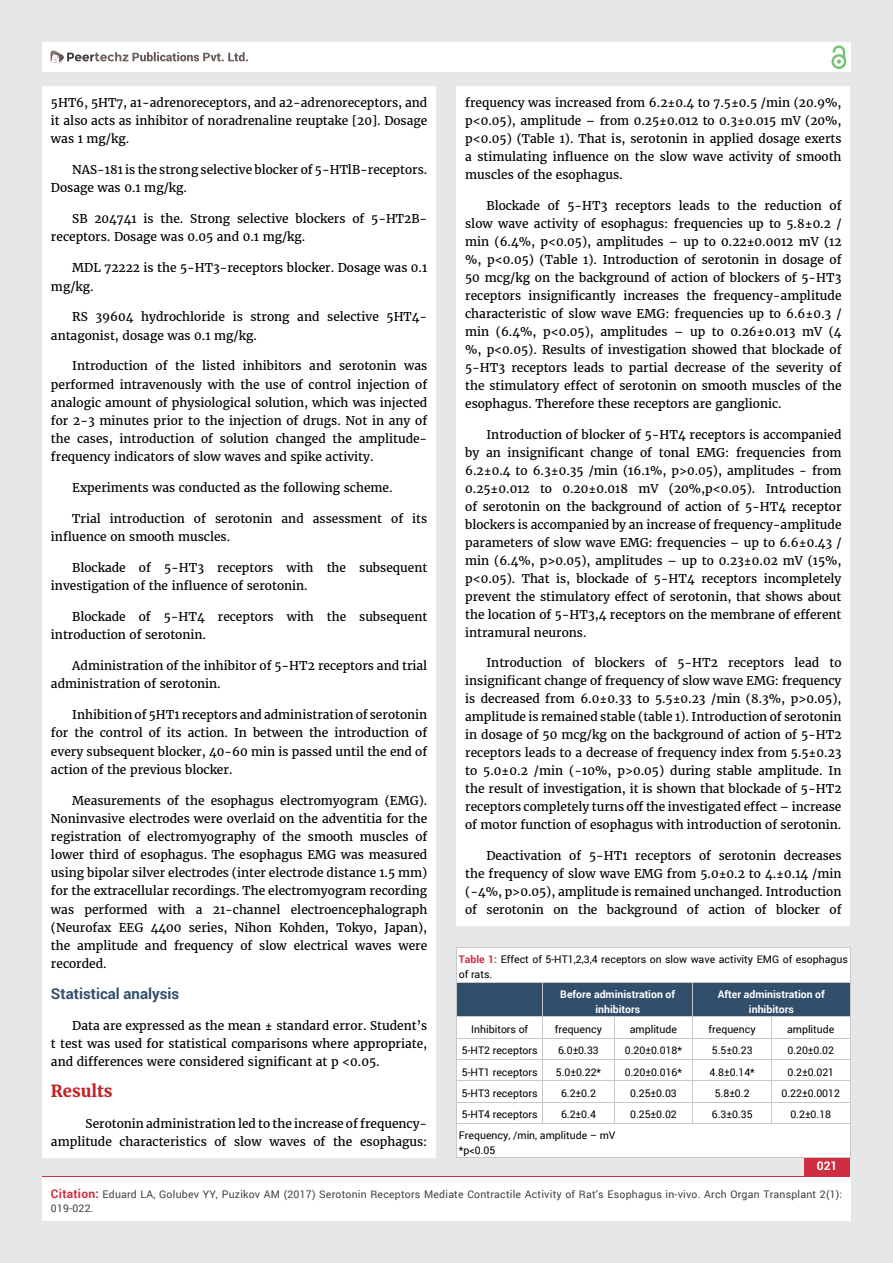
<style>
.page{position:relative;width:893px;height:1263px;background:#e6e7e8}
.page>*{position:absolute;margin:0;border:0;box-sizing:border-box;transform-origin:0 0}
.t1{font:700 16.5px "Merriweather";color:#c32127}
.t2{font:700 15px "Roboto";color:#314e6b}
.t3{font:12px/18px "Merriweather";color:#000;text-align:justify}
.t4{font:700 12px "Roboto";color:#fff}
.t5{font:10.5px/15px "Roboto";color:#000}
.t6{font:10.5px/13.5px "Roboto";letter-spacing:.02em;color:#414042}
.t7{font:700 10.5px/15px "Roboto";color:#fff;text-align:center}
.s1{font-weight:700;color:#cf2e41}
.s2{font-weight:700;font-size:12px;color:#cf2e41}
</style>
<div class="page">
<div style="left:42px;top:43px;width:808px;height:29px;background:#fff"></div>
<div style="left:831px;top:54px;width:15px;height:15px;border:2px solid #74c273;border-radius:50%"></div>
<svg style="left:831px;top:45px;width:15px;height:19px"></svg>
<div style="left:804px;top:1157px;width:46px;height:43px;background:#cf2e41"></div>
<svg style="left:49px;top:50px;width:199px;height:14px"></svg>
<div style="left:42px;top:1177px;width:809px;height:43px;background:#fff"></div>
<div style="left:42px;top:87px;width:394px;height:1071px;background:#fff"></div>
<div style="left:457px;top:87px;width:393px;height:839px;background:#fff"></div>
<div style="left:457px;top:949px;width:393px;height:209px;background:#fff"></div>
<hr style="left:457px;top:948px;width:86px;height:1px;background:#c7c8ca">
<hr style="left:543px;top:948px;width:307px;height:1px;background:#c7c8ca">
<hr style="left:850px;top:948px;width:1px;height:34px;background:#c7c8ca">
<svg style="left:457px;top:982px;width:394px;height:141px;background:#ccd2d9"></svg>
<hr style="left:850px;top:1123px;width:1px;height:35px;background:#c7c8ca">
<hr style="left:457px;top:1158px;width:393px;height:1px;background:#c7c8ca">
<p class="t3" style="left:51px;top:94px;width:378px">5HT6, 5HT7, а1-adrenoreceptors, and а2-adrenoreceptors, and it also acts as inhibitor of noradrenaline reuptake [20]. Dosage was 1 mg/kg.</p>
<p class="t3" style="left:51px;top:161px;width:378px;text-indent:21px">NAS-181 is the strong selective blocker of 5-HTlB-receptors.<br>Dosage was 0.1 mg/kg.</p>
<p class="t3" style="left:51px;top:210px;width:378px;text-indent:21px">SB 204741 is the. Strong selective blockers of 5-HT2B&shy;receptors. Dosage was 0.05 and 0.1 mg/kg.</p>
<p class="t3" style="left:51px;top:259px;width:378px;text-indent:21px">MDL 72222 is the 5-HT3-receptors blocker. Dosage was 0.1 mg/kg.</p>
<p class="t3" style="left:51px;top:308px;width:378px;text-indent:21px">RS 39604 hydrochloride is strong and selective 5HT4- antagonist, dosage was 0.1 mg/kg.</p>
<p class="t3" style="left:51px;top:357px;width:378px;text-indent:21px">Introduction of the listed inhibitors and serotonin was performed intravenously with the use of control injection of analogic amount of physiological solution, which was injected for 2-3 minutes prior to the injection of drugs. Not in any of the cases, introduction of solution changed the amplitude&shy;frequency indicators of slow waves and spike activity.</p>
<p class="t3" style="left:72px;top:479px;width:322px">Experiments was conducted as the following scheme.</p>
<p class="t3" style="left:51px;top:510px;width:378px;text-indent:21px">Trial introduction of serotonin and assessment of its influence on smooth muscles.</p>
<p class="t3" style="left:51px;top:559px;width:378px;text-indent:21px">Blockade of 5-НТ3 receptors with the subsequent investigation of the influence of serotonin.</p>
<p class="t3" style="left:51px;top:608px;width:378px;text-indent:21px">Blockade of 5-НТ4 receptors with the subsequent introduction of serotonin.</p>
<p class="t3" style="left:51px;top:657px;width:378px;text-indent:21px">Administration of the inhibitor of 5-НТ2 receptors and trial administration of serotonin.</p>
<p class="t3" style="left:51px;top:706px;width:378px;text-indent:21px">Inhibition of 5НТ1 receptors and administration of serotonin for the control of its action. In between the introduction of every subsequent blocker, 40-60 min is passed until the end of action of the previous blocker.</p>
<p class="t3" style="left:51px;top:791px;width:378px;text-indent:21px">Measurements of the esophagus electromyogram (EMG).<br>Noninvasive electrodes were overlaid on the adventitia for the registration of electromyography of the smooth muscles of lower third of esophagus. The esophagus EMG was measured using bipolar silver electrodes (inter electrode distance 1.5 mm) for the extracellular recordings. The electromyogram recording was performed with a 21-channel electroencephalograph (Neurofax EEG 4400 series, Nihon Kohden, Tokyo, Japan), the amplitude and frequency of slow electrical waves were recorded.</p>
<p class="t2" style="left:51px;top:983px;width:130px">Statistical analysis</p>
<p class="t3" style="left:51px;top:1016px;width:378px;text-indent:21px">Data are expressed as the mean ± standard error. Student’s t test was used for statistical comparisons where appropriate, and differences were considered significant at p &lt;0.05.</p>
<h1 class="t1" style="left:51px;top:1081px;width:63px">Results</h1>
<p class="t3" style="left:51px;top:1115px;width:378px;text-align:right">Serotonin administration led to the increase of frequency&shy;amplitude characteristics of slow waves of the esophagus:</p>
<p class="t3" style="left:465px;top:94px;width:378px">frequency was increased from 6.2±0.4 to 7.5±0.5 /min (20.9%, р&lt;0.05), amplitude – from 0.25±0.012 to 0.3±0.015 mV (20%, р&lt;0.05) (Table 1). That is, serotonin in applied dosage exerts a stimulating influence on the slow wave activity of smooth muscles of the esophagus.</p>
<p class="t3" style="left:465px;top:197px;width:378px;text-indent:21px">Blockade of 5-НТ3 receptors leads to the reduction of slow wave activity of esophagus: frequencies up to 5.8±0.2 / min (6.4%, р&lt;0.05), amplitudes – up to 0.22±0.0012 mV (12 %, р&lt;0.05) (Table 1). Introduction of serotonin in dosage of 50 mcg/kg on the background of action of blockers of 5-НТ3 receptors insignificantly increases the frequency-amplitude characteristic of slow wave EMG: frequencies up to 6.6±0.3 / min (6.4%, р&lt;0.05), amplitudes – up to 0.26±0.013 mV (4 %, р&lt;0.05). Results of investigation showed that blockade of 5-НТ3 receptors leads to partial decrease of the severity of the stimulatory effect of serotonin on smooth muscles of the esophagus. Therefore these receptors are ganglionic.</p>
<p class="t3" style="left:465px;top:425px;width:378px;text-indent:21px">Introduction of blocker of 5-НТ4 receptors is accompanied by an insignificant change of tonal EMG: frequencies from 6.2±0.4 to 6.3±0.35 /min (16.1%, р&gt;0.05), amplitudes - from 0.25±0.012 to 0.20±0.018 mV (20%,p&lt;0.05). Introduction of serotonin on the background of action of 5-НТ4 receptor blockers is accompanied by an increase of frequency-amplitude parameters of slow wave EMG: frequencies – up to 6.6±0.43 / min (6.4%, р&gt;0.05), amplitudes – up to 0.23±0.02 mV (15%, р&lt;0.05). That is, blockade of 5-НТ4 receptors incompletely prevent the stimulatory effect of serotonin, that shows about the location of 5-НТ3,4 receptors on the membrane of efferent intramural neurons.</p>
<p class="t3" style="left:465px;top:654px;width:378px;text-indent:21px">Introduction of blockers of 5-НТ2 receptors lead to insignificant change of frequency of slow wave EMG: frequency is decreased from 6.0±0.33 to 5.5±0.23 /min (8.3%, р&gt;0.05), amplitude is remained stable (table 1). Introduction of serotonin in dosage of 50 mcg/kg on the background of action of 5-НТ2 receptors leads to a decrease of frequency index from 5.5±0.23 to 5.0±0.2 /min (-10%, р&gt;0.05) during stable amplitude. In the result of investigation, it is shown that blockade of 5-НТ2 receptors completely turns off the investigated effect – increase of motor function of esophagus with introduction of serotonin.</p>
<p class="t3" style="left:465px;top:847px;width:378px;text-indent:21px">Deactivation of 5-НТ1 receptors of serotonin decreases the frequency of slow wave EMG from 5.0±0.2 to 4.±0.14 /min (-4%, р&gt;0.05), amplitude is remained unchanged. Introduction of serotonin on the background of action of blocker of</p>
<p class="t5" style="left:459px;top:952px;width:391px"><span class="s1">Table 1:</span> Effect of 5-НТ1,2,3,4 receptors on slow wave activity EMG of esophagus of rats.</p>
<p class="t7" style="left:560px;top:986px;width:116px">Before administration of inhibitors</p>
<p class="t7" style="left:718px;top:986px;width:109px">After administration of inhibitors</p>
<p class="t5" style="left:471px;top:1022px;width:59px">Inhibitors of</p>
<p class="t5" style="left:555px;top:1022px;width:49px">frequency</p>
<p class="t5" style="left:630px;top:1022px;width:49px">amplitude</p>
<p class="t5" style="left:708px;top:1022px;width:49px">frequency</p>
<p class="t5" style="left:787px;top:1022px;width:49px">amplitude</p>
<p class="t5" style="left:462px;top:1043px;width:77px">5-НТ2 receptors</p>
<p class="t5" style="left:558px;top:1043px;width:42px">6.0±0.33</p>
<p class="t5" style="left:625px;top:1043px;width:59px">0.20±0.018*</p>
<p class="t5" style="left:712px;top:1043px;width:42px">5.5±0.23</p>
<p class="t5" style="left:787px;top:1043px;width:48px">0.20±0.02</p>
<p class="t5" style="left:462px;top:1064px;width:77px">5-НТ1 receptors</p>
<p class="t5" style="left:556px;top:1064px;width:47px">5.0±0.22*</p>
<p class="t5" style="left:625px;top:1064px;width:59px">0.20±0.016*</p>
<p class="t5" style="left:709px;top:1064px;width:47px">4.8±0.14*</p>
<p class="t5" style="left:787px;top:1064px;width:48px">0.2±0.021</p>
<p class="t5" style="left:462px;top:1085px;width:77px">5-НТ3 receptors</p>
<p class="t5" style="left:561px;top:1085px;width:36px">6.2±0.2</p>
<p class="t5" style="left:630px;top:1085px;width:48px">0.25±0.03</p>
<p class="t5" style="left:715px;top:1085px;width:36px">5.8±0.2</p>
<p class="t5" style="left:781px;top:1085px;width:60px">0.22±0.0012</p>
<p class="t5" style="left:462px;top:1107px;width:77px">5-НТ4 receptors</p>
<p class="t5" style="left:561px;top:1107px;width:36px">6.2±0.4</p>
<p class="t5" style="left:630px;top:1107px;width:48px">0.25±0.02</p>
<p class="t5" style="left:712px;top:1107px;width:42px">6.3±0.35</p>
<p class="t5" style="left:790px;top:1107px;width:42px">0.2±0.18</p>
<p class="t5" style="left:459px;top:1127px;width:158px">Frequency, /min, amplitude – mV *p&lt;0.05</p>
<p class="t4" style="left:817px;top:1157px;width:22px">021</p>
<p class="t6" style="left:51px;top:1188px;width:793px"><span class="s2">Citation:</span> Eduard LA, Golubev YY, Puzikov AM (2017) Serotonin Receptors Mediate Contractile Activity of Rat’s Esophagus in-vivo. Arch Organ Transplant 2(1):<br>019-022.</p>
</div>
